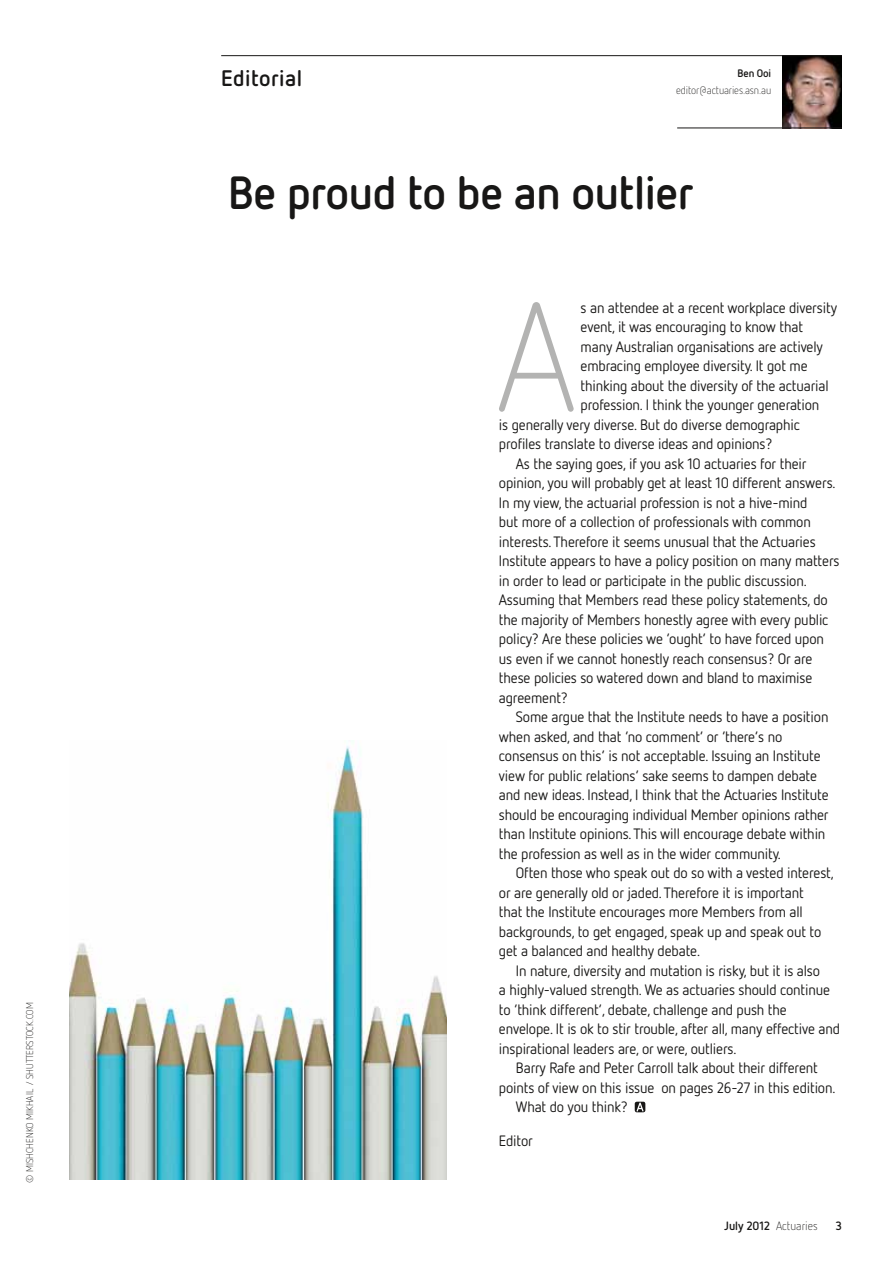
<style>
.page{position:relative;width:893px;height:1263px;background:#fff}
.page>*{position:absolute;margin:0;border:0;box-sizing:border-box;transform-origin:0 0}
.t1{font:300 152.1px "Netto OT";color:#b3b3b2}
.t2{font:700 46.5px "Netto OT";letter-spacing:-.01em;color:#181716}
.t3{font:700 22.5px "Netto OT";color:#181716}
.t4{font:15px "Netto OT";letter-spacing:-.01em;color:#181716}
.t5{font:300 12px "Netto OT";color:#181716}
.t6{font:700 12px "Netto OT";color:#181716}
.t7{font:300 10.8px "Netto OT";letter-spacing:-.01em;color:#181716}
.t8{font:700 10.8px "Netto OT";color:#181716}
.t9{font:300 9.75px "Netto OT";letter-spacing:.01em;color:#181716}
.s1{font-weight:700}
</style>
<div class="page">
<svg style="left:635px;top:1102px;width:10px;height:10px"></svg>
<img style="left:782px;top:56px;width:60px;height:72px">
<hr style="left:221px;top:55px;width:621px;height:1px;background:#181716">
<hr style="left:677px;top:128px;width:165px;height:1px;background:#181716">
<img style="left:69px;top:740px;width:377px;height:440px">
<p class="t9" style="left:24px;top:1183px;width:181px;rotate:-90deg">© Mishchenko Mikhail / shutterstock.com</p>
<h3 class="t3" style="left:221px;top:63px;width:82px">Editorial</h3>
<p class="t8" style="left:737px;top:66px;width:35px">Ben Ooi</p>
<p class="t7" style="left:676px;top:84px;width:97px">editor@actuaries.asn.au</p>
<h2 class="t2" style="left:228px;top:163px;width:467px">Be proud to be an outlier</h2>
<h1 class="t1" style="left:496px;top:264px;width:81px">A</h1>
<p class="t4" style="left:581px;top:298px;width:258px">s an attendee at a recent workplace diversity</p>
<p class="t4" style="left:581px;top:318px;width:224px">event, it was encouraging to know that</p>
<p class="t4" style="left:581px;top:337px;width:244px">many Australian organisations are actively</p>
<p class="t4" style="left:581px;top:357px;width:229px">embracing employee diversity. It got me</p>
<p class="t4" style="left:581px;top:376px;width:250px">thinking about the diversity of the actuarial</p>
<p class="t4" style="left:581px;top:396px;width:240px">profession. I think the younger generation</p>
<p class="t4" style="left:499px;top:415px;width:303px">is generally very diverse. But do diverse demographic</p>
<p class="t4" style="left:499px;top:435px;width:275px">profiles translate to diverse ideas and opinions?</p>
<p class="t4" style="left:516px;top:454px;width:292px">As the saying goes, if you ask 10 actuaries for their</p>
<p class="t4" style="left:499px;top:474px;width:338px">opinion, you will probably get at least 10 different answers.</p>
<p class="t4" style="left:499px;top:493px;width:310px">In my view, the actuarial profession is not a hive-mind</p>
<p class="t4" style="left:499px;top:513px;width:313px">but more of a collection of professionals with common</p>
<p class="t4" style="left:499px;top:532px;width:318px">interests. Therefore it seems unusual that the Actuaries</p>
<p class="t4" style="left:499px;top:552px;width:342px">Institute appears to have a policy position on many matters</p>
<p class="t4" style="left:499px;top:571px;width:309px">in order to lead or participate in the public discussion.</p>
<p class="t4" style="left:499px;top:591px;width:330px">Assuming that Members read these policy statements, do</p>
<p class="t4" style="left:499px;top:610px;width:331px">the majority of Members honestly agree with every public</p>
<p class="t4" style="left:499px;top:630px;width:326px">policy? Are these policies we ‘ought’ to have forced upon</p>
<p class="t4" style="left:499px;top:649px;width:315px">us even if we cannot honestly reach consensus? Or are</p>
<p class="t4" style="left:499px;top:669px;width:315px">these policies so watered down and bland to maximise</p>
<p class="t4" style="left:499px;top:688px;width:70px">agreement?</p>
<p class="t4" style="left:516px;top:708px;width:314px">Some argue that the Institute needs to have a position</p>
<p class="t4" style="left:499px;top:727px;width:285px">when asked, and that ‘no comment’ or ‘there’s no</p>
<p class="t4" style="left:499px;top:747px;width:323px">consensus on this’ is not acceptable. Issuing an Institute</p>
<p class="t4" style="left:499px;top:766px;width:320px">view for public relations’ sake seems to dampen debate</p>
<p class="t4" style="left:499px;top:786px;width:331px">and new ideas. Instead, I think that the Actuaries Institute</p>
<p class="t4" style="left:499px;top:805px;width:331px">should be encouraging individual Member opinions rather</p>
<p class="t4" style="left:499px;top:825px;width:328px">than Institute opinions. This will encourage debate within</p>
<p class="t4" style="left:499px;top:844px;width:284px">the profession as well as in the wider community.</p>
<p class="t4" style="left:516px;top:864px;width:319px">Often those who speak out do so with a vested interest,</p>
<p class="t4" style="left:499px;top:883px;width:306px">or are generally old or jaded. Therefore it is important</p>
<p class="t4" style="left:499px;top:903px;width:305px">that the Institute encourages more Members from all</p>
<p class="t4" style="left:499px;top:922px;width:324px">backgrounds, to get engaged, speak up and speak out to</p>
<p class="t4" style="left:499px;top:942px;width:203px">get a balanced and healthy debate.</p>
<p class="t4" style="left:516px;top:961px;width:306px">In nature, diversity and mutation is risky, but it is also</p>
<p class="t4" style="left:499px;top:981px;width:333px">a highly-valued strength. We as actuaries should continue</p>
<p class="t4" style="left:499px;top:1000px;width:289px">to ‘think different’, debate, challenge and push the</p>
<p class="t4" style="left:499px;top:1020px;width:343px">envelope. It is ok to stir trouble, after all, many effective and</p>
<p class="t4" style="left:499px;top:1039px;width:239px">inspirational leaders are, or were, outliers.</p>
<p class="t4" style="left:516px;top:1059px;width:303px">Barry Rafe and Peter Carroll talk about their different</p>
<p class="t4" style="left:499px;top:1078px;width:338px">points of view on this issue on pages 26-27 in this edition.</p>
<p class="t4" style="left:516px;top:1098px;width:113px">What do you think?</p>
<p class="t4" style="left:499px;top:1132px;width:36px">Editor</p>
<p class="t5" style="left:724px;top:1218px;width:95px"><span class="s1">July 2012</span> Actuaries</p>
<p class="t6" style="left:836px;top:1218px;width:8px">3</p>
</div>
